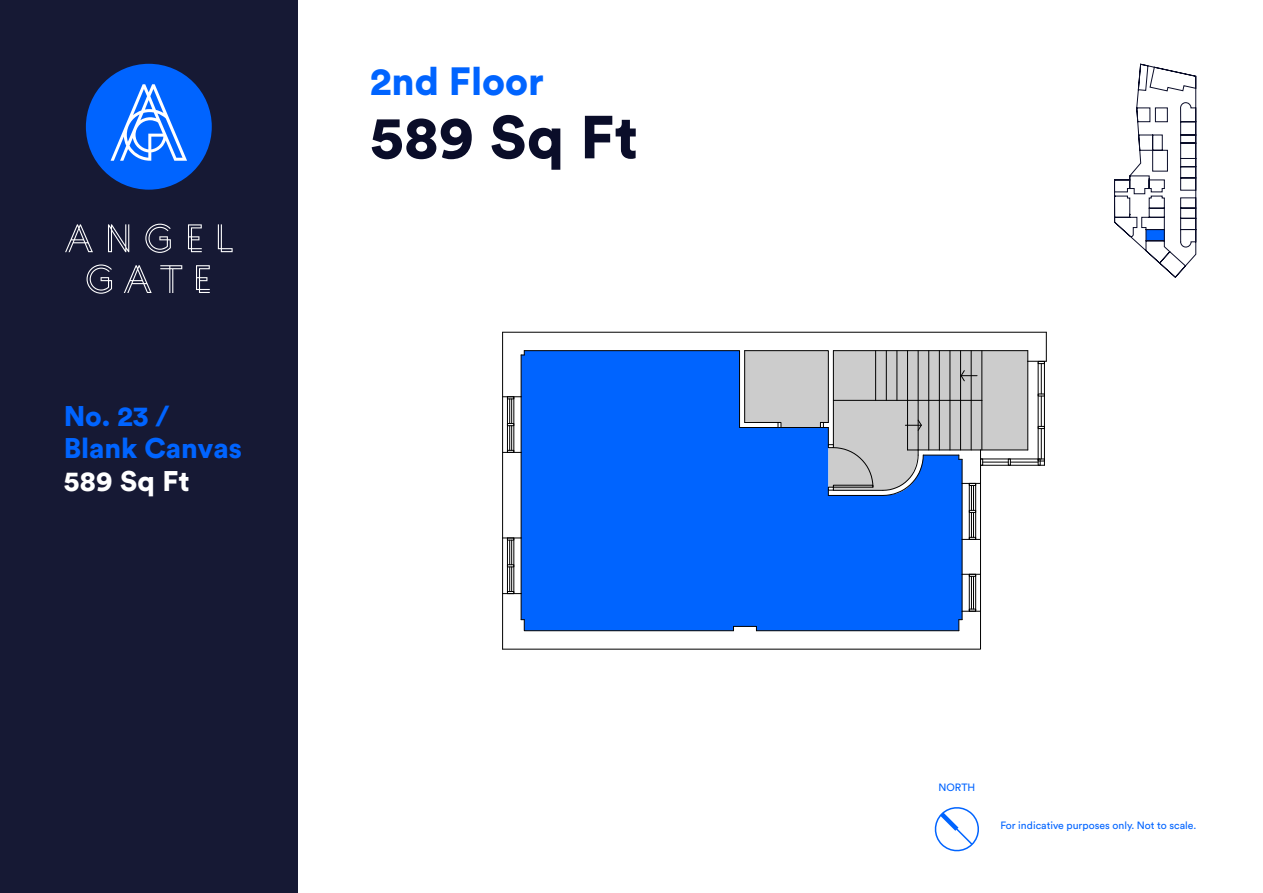
<style>
.page{position:relative;width:1263px;height:893px;background:#fff}
.page>*{position:absolute;margin:0;border:0;box-sizing:border-box;transform-origin:0 0}
.t1{font:900 60px "Circular Std";letter-spacing:.01em;color:#0a0d29}
.t2{font:900 39px "Circular Std";color:#0064ff}
.t3{font:900 28.2px/32.2px "Circular Std";color:#0064ff}
.t4{font:900 28.2px "Circular Std";letter-spacing:.01em;color:#fff}
.t5{font:10.5px "Circular Std";color:#0064ff}
</style>
<div class="page">
<div style="left:0;top:0;width:298px;height:893px;background:#161934"></div>
<div style="left:86px;top:64px;width:126px;height:126px;background:#0064ff;border-radius:50%"></div>
<svg style="left:111px;top:84px;width:76px;height:77px"></svg>
<svg style="left:87px;top:264px;width:25px;height:30px"></svg>
<svg style="left:218px;top:224px;width:15px;height:28px"></svg>
<svg style="left:65px;top:224px;width:28px;height:28px"></svg>
<svg style="left:108px;top:224px;width:21px;height:28px"></svg>
<svg style="left:145px;top:224px;width:26px;height:29px"></svg>
<svg style="left:188px;top:224px;width:14px;height:28px"></svg>
<svg style="left:124px;top:265px;width:28px;height:28px"></svg>
<svg style="left:160px;top:265px;width:22px;height:28px"></svg>
<svg style="left:196px;top:265px;width:14px;height:28px"></svg>
<svg style="left:934px;top:807px;width:45px;height:45px"></svg>
<svg style="left:502px;top:332px;width:545px;height:318px"></svg>
<svg style="left:1114px;top:63px;width:82px;height:215px"></svg>
<h3 class="t3" style="left:64px;top:400px;width:180px">No. 23 /<br>Blank Canvas</h3>
<h3 class="t4" style="left:64px;top:462px;width:127px">589 Sq Ft</h3>
<h2 class="t2" style="left:370px;top:56px;width:175px">2nd Floor</h2>
<h1 class="t1" style="left:370px;top:97px;width:269px">589 Sq Ft</h1>
<p class="t5" style="left:938px;top:781px;width:38px">NORTH</p>
<p class="t5" style="left:1000px;top:819px;width:197px">For indicative purposes only. Not to scale.</p>
</div>
